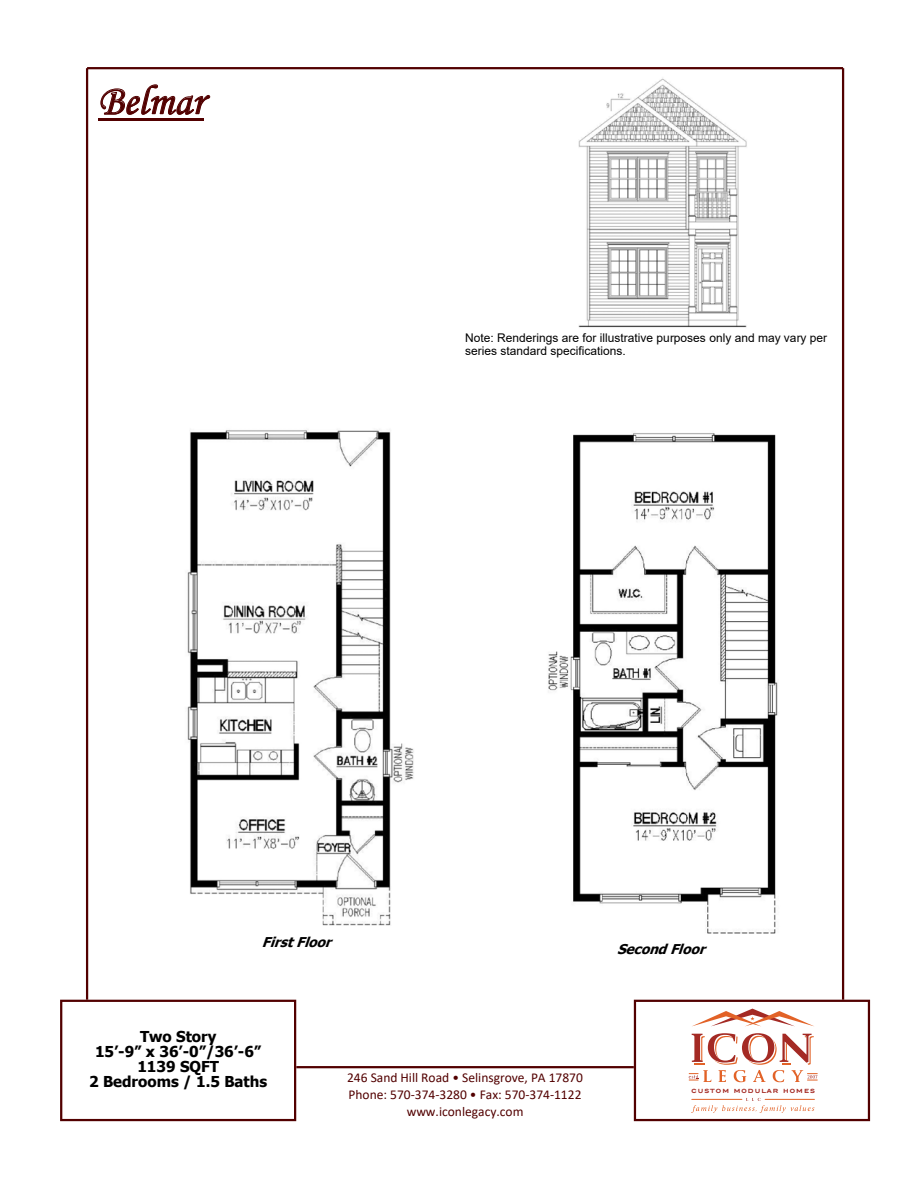
<style>
.page{position:relative;width:918px;height:1188px;background:#fff}
.page>*{position:absolute;margin:0;border:0;box-sizing:border-box;transform-origin:0 0}
.t1{font:42px "Monotype Corsiva";color:#520000}
.t2{font:700 15px/15px "Tahoma";color:#000;text-align:center}
.t3{font:13.5px/16.5px "Calibri";color:#520000;text-align:center}
.t4{font:italic 700 13.5px "Tahoma";color:#000}
.t5{font:12px/13px "Arial";color:#000}
.t6{font:500 7.65px "Trio Grotesk";letter-spacing:.05em;color:#a42a24}
</style>
<div class="page">
<svg style="left:60px;top:1000px;width:236px;height:121px"></svg>
<hr style="left:86px;top:68px;width:2px;height:932px;background:#520000">
<hr style="left:842px;top:68px;width:2px;height:932px;background:#520000">
<hr style="left:87px;top:67px;width:756px;height:2px;background:#520000">
<hr style="left:296px;top:1066px;width:338px;height:2px;background:#520000">
<svg style="left:100px;top:84px;width:111px;height:31px"></svg>
<hr style="left:98px;top:119px;width:106px;height:2px;background:#520000">
<img style="left:578px;top:78px;width:169px;height:250px">
<img style="left:187px;top:430px;width:227px;height:496px">
<img style="left:548px;top:433px;width:230px;height:501px">
<svg style="left:634px;top:1000px;width:236px;height:121px"></svg>
<hr style="left:692px;top:1099px;width:50px;height:1px;background:#e26227">
<hr style="left:765px;top:1099px;width:49px;height:1px;background:#e26227">
<p class="t1" style="left:98px;top:75px;width:107px">Belmar</p>
<p class="t5" style="left:465px;top:331px;width:364px">Note: Renderings are for illustrative purposes only and may vary per series standard specifications.</p>
<p class="t4" style="left:262px;top:933px;width:77px">FirstFloor</p>
<p class="t2" style="left:89px;top:1030px;width:180px">Two Story<br>15’-9” x 36’-0”/36’-6”<br>1139 SQFT<br>2 Bedrooms / 1.5 Baths</p>
<p class="t3" style="left:347px;top:1069px;width:237px">246 Sand Hill Road • Selinsgrove, PA 17870<br>Phone: 570‐374‐3280 • Fax: 570‐374‐1122 www.iconlegacy.com</p>
<p class="t4" style="left:617px;top:940px;width:96px">SecondFloor</p>
<p class="t6" style="left:691px;top:1085px;width:126px">custom modular homes</p>
</div>
